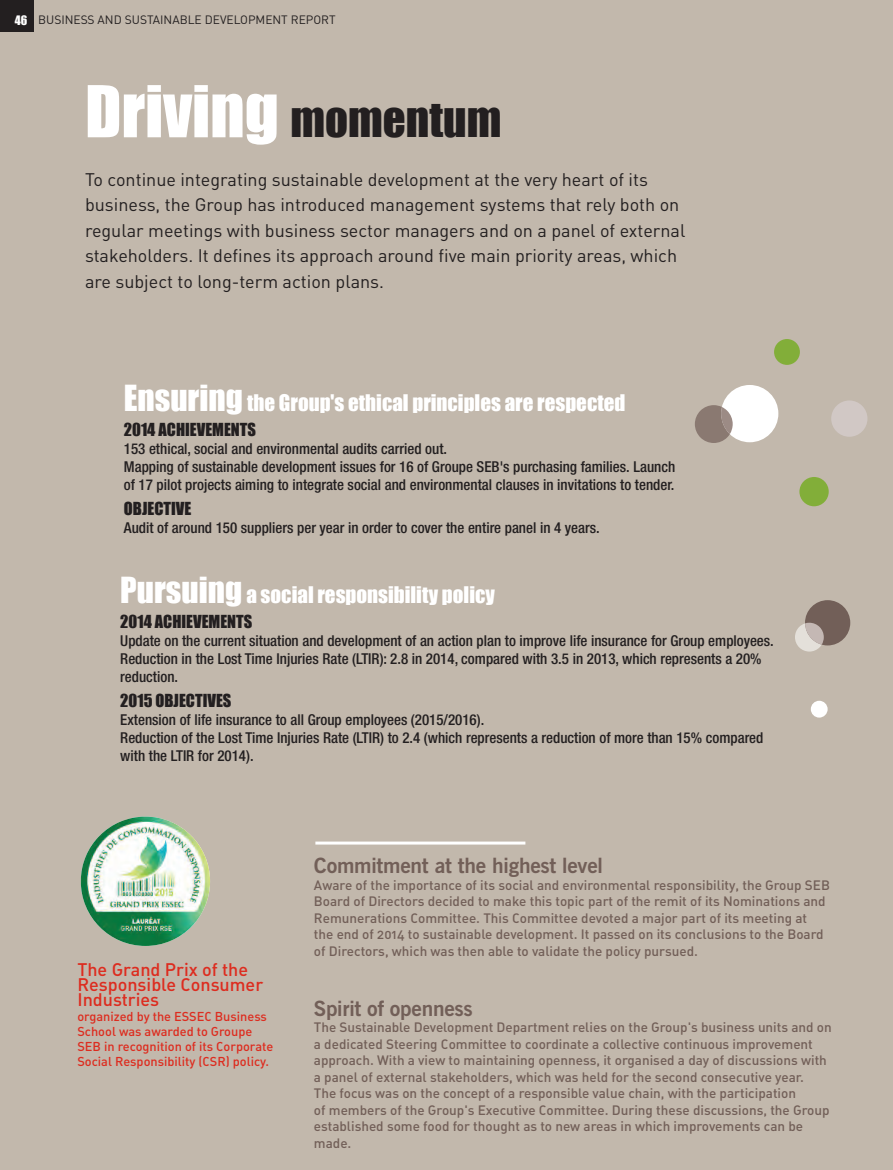
<style>
.page{position:relative;width:893px;height:1170px;background:#fff}
.page>*{position:absolute;margin:0;border:0;box-sizing:border-box;transform-origin:0 0}
.t1{font:45px "Impact";color:#231f20}
.t2{font:21px "Impact";color:#fff}
.t3{font:700 21px "News Gothic BT";letter-spacing:-.01em;color:#725f58}
.t4{font:18px/25.5px "DIN";color:#231f20}
.t5{font:18px/15px "DIN Medium Alternate";color:#dd2c1f}
.t6{font:16.5px "Impact";color:#231f20}
.t7{font:500 condensed 15px/18px "Helvetica Neue";color:#231f20}
.t8{font:13.5px/16.5px "DIN Medium Alternate";color:#725f58}
.t9{font:12.75px/15px "DIN Medium Alternate";color:#dd2c1f}
.t10{font:12px "DIN";color:#231f20}
.t11{font:12px "Impact";color:#fff}
.s1{font-size:66px;color:#fff}
.s2{font-size:33px}
</style>
<div class="page">
<div style="left:0;top:0;width:893px;height:1169px;background:#c2b8ac"></div>
<img style="left:81px;top:816px;width:129px;height:129px;border-radius:50%">
<div style="left:799px;top:477px;width:30px;height:29px;background:#82ae39;border-radius:50%"></div>
<div style="left:831px;top:400px;width:36px;height:37px;background:#d1c8c5;border-radius:50%"></div>
<div style="left:721px;top:385px;width:57px;height:57px;background:#fff;border-radius:50%"></div>
<svg style="left:695px;top:405px;width:38px;height:38px"></svg>
<div style="left:774px;top:339px;width:26px;height:26px;background:#82ae39;border-radius:50%"></div>
<div style="left:805px;top:600px;width:45px;height:45px;background:#725f58;border-radius:50%"></div>
<svg style="left:795px;top:622px;width:29px;height:29px"></svg>
<div style="left:811px;top:700px;width:17px;height:17px;background:#fff;border-radius:50%"></div>
<hr style="left:315px;top:841px;width:210px;height:3px;background:#fff">
<div style="left:0;top:0;width:33px;height:32px;background:#231f20"></div>
<p class="t11" style="left:15px;top:13px;width:14px">46</p>
<p class="t10" style="left:38px;top:15px;width:299px">BUSINESS AND SUSTAINABLE DEVELOPMENT REPORT</p>
<h1 class="t1" style="left:85px;top:92px;width:418px"><span class="s1">Driving</span> momentum</h1>
<p class="t4" style="left:85px;top:169px;width:602px">To continue integrating sustainable development at the very heart of its business, the Group has introduced management systems that rely both on regular meetings with business sector managers and on a panel of external stakeholders. It defines its approach around five main priority areas, which are subject to long-term action plans.</p>
<h2 class="t2" style="left:124px;top:389px;width:503px"><span class="s2">Ensuring</span> the Group's ethical principles are respected</h2>
<p class="t6" style="left:124px;top:419px;width:134px">2014 AChIEVEMEntS</p>
<p class="t7" style="left:124px;top:440px;width:553px">153 ethical, social and environmental audits carried out.<br>Mapping of sustainable development issues for 16 of Groupe SEB's purchasing families. Launch of 17 pilot projects aiming to integrate social and environmental clauses in invitations to tender.</p>
<p class="t6" style="left:124px;top:498px;width:69px">oBJECtIVE</p>
<p class="t7" style="left:124px;top:519px;width:477px">Audit of around 150 suppliers per year in order to cover the entire panel in 4 years.</p>
<h2 class="t2" style="left:120px;top:581px;width:376px"><span class="s2">Pursuing</span> a social responsibility policy</h2>
<p class="t6" style="left:120px;top:611px;width:134px">2014 AChIEVEMEntS</p>
<p class="t7" style="left:120px;top:632px;width:655px">Update on the current situation and development of an action plan to improve life insurance for Group employees.<br>Reduction in the Lost Time Injuries Rate (LTIR): 2.8 in 2014, compared with 3.5 in 2013, which represents a 20% reduction.</p>
<p class="t6" style="left:120px;top:690px;width:113px">2015 oBJECtIVES</p>
<p class="t7" style="left:120px;top:711px;width:645px">Extension of life insurance to all Group employees (2015/2016).<br>Reduction of the Lost Time Injuries Rate (LTIR) to 2.4 (which represents a reduction of more than 15% compared with the LTIR for 2014).</p>
<h3 class="t5" style="left:77px;top:963px;width:187px">The Grand Prix of the<br>Responsible Consumer<br>Industries</h3>
<p class="t9" style="left:77px;top:1009px;width:197px">organized by the ESSEC Business School was awarded to Groupe SEB in recognition of its Corporate Social Responsibility (CSR) policy.</p>
<h2 class="t3" style="left:314px;top:857px;width:291px">Commitment at the highest level</h2>
<p class="t8" style="left:314px;top:877px;width:517px">Aware of the importance of its social and environmental responsibility, the Group SEB Board of Directors decided to make this topic part of the remit of its Nominations and Remunerations Committee. This Committee devoted a major part of its meeting at the end of 2014 to sustainable development. It passed on its conclusions to the Board of Directors, which was then able to validate the policy pursued.</p>
<h2 class="t3" style="left:314px;top:1000px;width:160px">Spirit of openness</h2>
<p class="t8" style="left:314px;top:1020px;width:519px">The Sustainable Development Department relies on the Group's business units and on a dedicated Steering Committee to coordinate a collective continuous improvement approach. With a view to maintaining openness, it organised a day of discussions with a panel of external stakeholders, which was held for the second consecutive year.<br>The focus was on the concept of a responsible value chain, with the participation<br>of members of the Group's Executive Committee. During these discussions, the Group established some food for thought as to new areas in which improvements can be made.</p>
</div>
